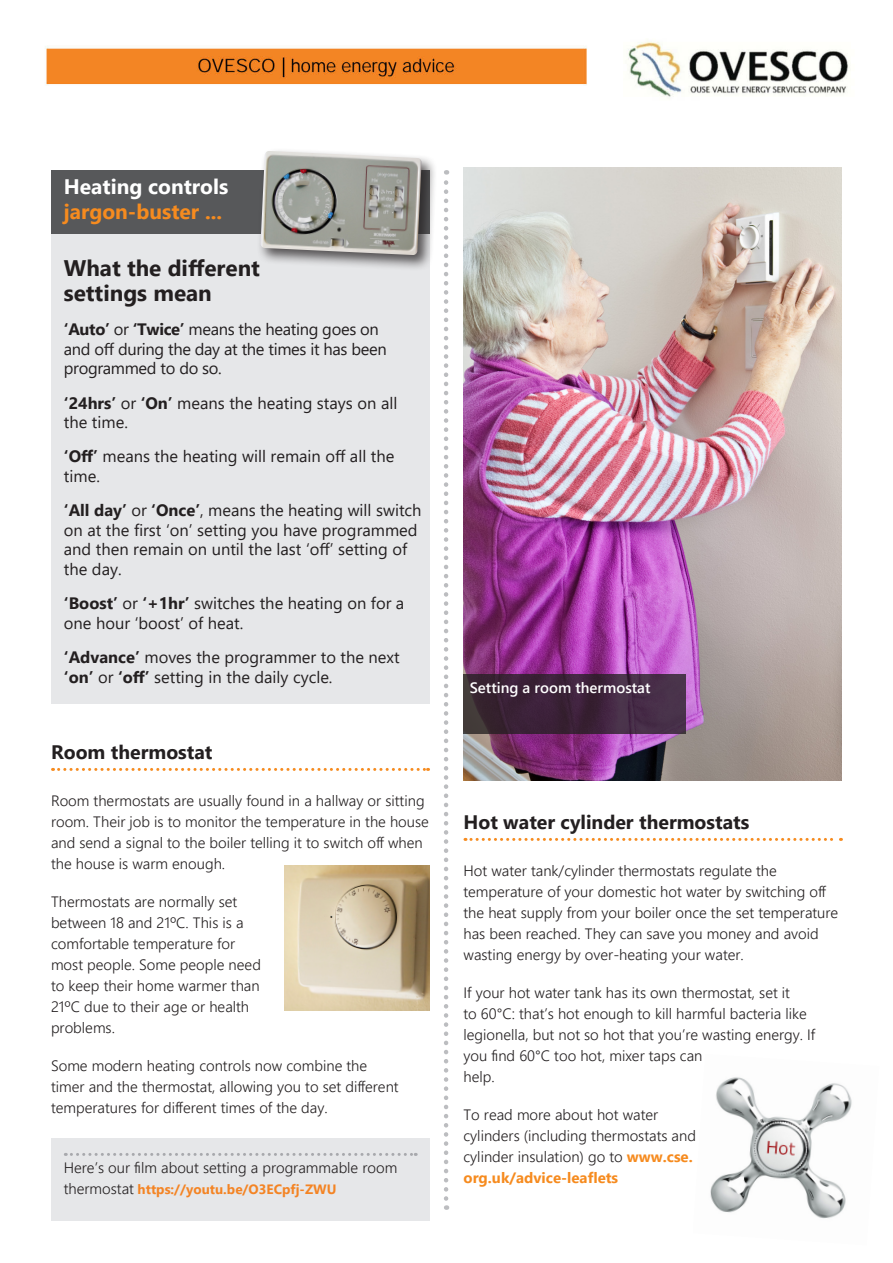
<style>
.page{position:relative;width:893px;height:1263px;background:#fff}
.page>*{position:absolute;margin:0;border:0;box-sizing:border-box;transform-origin:0 0}
.t1{font:700 22.5px/25.5px "Segoe UI";color:#231f20}
.t2{font:700 21px/25.5px "Segoe UI";color:#f68b1f}
.subhead{font:700 19.5px "Segoe UI";color:#231f20}
.t3{font:16.5px/19.5px "Segoe UI";color:#231f20}
.t4{font:16.5px/19.5px "Segoe UI";letter-spacing:-.02em;color:#231f20}
.t5{font:300 15px/21px "Segoe UI";color:#231f20}
.t6{font:600 15px "Segoe UI";color:#fff}
.t7{font:700 13.5px "Segoe UI";color:#f48424}
.s1{color:#fff}
.s2{font-weight:700}
.s3{font-weight:300;font-size:15px;color:#231f20}
.s4{font-weight:700;color:#f68b1f}
</style>
<div class="page">
<div style="left:51px;top:1137px;width:378px;height:83px;background:#e6e7e9"></div>
<svg style="left:465px;top:838px;width:376px;height:3px"></svg>
<svg style="left:444px;top:170px;width:4px;height:1028px"></svg>
<div style="left:51px;top:170px;width:378px;height:534px;background:#e6e7e9"></div>
<div style="left:51px;top:170px;width:378px;height:64px;background:#57585a"></div>
<div style="left:257px;top:148px;width:181px;height:123px;background:#231f20;opacity:.75"></div>
<img style="left:260px;top:151px;width:162px;height:104px">
<svg style="left:53px;top:768px;width:376px;height:3px"></svg>
<img style="left:285px;top:865px;width:144px;height:145px">
<img style="left:463px;top:168px;width:379px;height:612px">
<svg style="left:65px;top:1153px;width:351px;height:3px"></svg>
<svg style="left:463px;top:674px;width:223px;height:59px;background:#3f273c"></svg>
<img style="left:710px;top:1077px;width:142px;height:142px">
<img style="left:45px;top:41px;width:804px;height:57px">
<p class="t2" style="left:64px;top:172px;width:166px"><span class="s1">Heating controls </span>jargon-buster ...</p>
<p class="t1" style="left:64px;top:253px;width:198px">What the different settings mean</p>
<p class="t4" style="left:64px;top:318px;width:324px"><span class="s2">‘Auto’</span> or <span class="s2">‘Twice’</span> means the heating goes on and off during the day at the times it has been programmed to do so.</p>
<p class="t3" style="left:64px;top:391px;width:335px"><span class="s2">‘24hrs’</span> or <span class="s2">‘On’</span> means the heating stays on all the time.</p>
<p class="t3" style="left:64px;top:445px;width:332px"><span class="s2">‘Off’</span> means the heating will remain off all the time.</p>
<p class="t3" style="left:64px;top:499px;width:359px"><span class="s2">‘All day’</span> or <span class="s2">‘Once’</span>, means the heating will switch on at the first ‘on’ setting you have programmed and then remain on until the last ‘off’ setting of the day.</p>
<p class="t3" style="left:64px;top:592px;width:342px"><span class="s2">‘Boost’</span> or <span class="s2">‘+1hr’</span> switches the heating on for a one hour ‘boost’ of heat.</p>
<p class="t3" style="left:64px;top:646px;width:337px"><span class="s2">‘Advance’</span> moves the programmer to the next <span class="s2">‘on’</span> or <span class="s2">‘off’</span> setting in the daily cycle.</p>
<p class="subhead" style="left:51px;top:734px;width:163px">Room thermostat</p>
<p class="t5" style="left:51px;top:789px;width:379px">Room thermostats are usually found in a hallway or sitting room. Their job is to monitor the temperature in the house and send a signal to the boiler telling it to switch off when the house is warm enough.</p>
<p class="t5" style="left:51px;top:890px;width:211px">Thermostats are normally set between 18 and 21ºC. This is a comfortable temperature for most people. Some people need to keep their home warmer than<br>21ºC due to their age or health problems.</p>
<p class="t5" style="left:51px;top:1054px;width:349px">Some modern heating controls now combine the timer and the thermostat, allowing you to set different temperatures for different times of the day.</p>
<p class="t5" style="left:64px;top:1155px;width:335px">Here’s our film about setting a programmable room</p>
<p class="t7" style="left:64px;top:1176px;width:274px"><span class="s3">thermostat</span> https://youtu.be/O3ECpfj-ZWU</p>
<p class="t6" style="left:470px;top:673px;width:182px">Setting a room thermostat</p>
<p class="subhead" style="left:463px;top:804px;width:287px">Hot water cylinder thermostats</p>
<p class="t5" style="left:463px;top:859px;width:376px">Hot water tank/cylinder thermostats regulate the temperature of your domestic hot water by switching off the heat supply from your boiler once the set temperature has been reached. They can save you money and avoid wasting energy by over-heating your water.</p>
<p class="t5" style="left:463px;top:981px;width:353px">If your hot water tank has its own thermostat, set it<br>to 60°C: that’s hot enough to kill harmful bacteria like legionella, but not so hot that you’re wasting energy. If you find 60°C too hot, mixer taps can<br>help.</p>
<p class="t5" style="left:463px;top:1103px;width:234px">To read more about hot water cylinders (including thermostats and cylinder insulation) go to <span class="s4">www.cse. org.uk/advice-leaflets</span></p>
</div>
